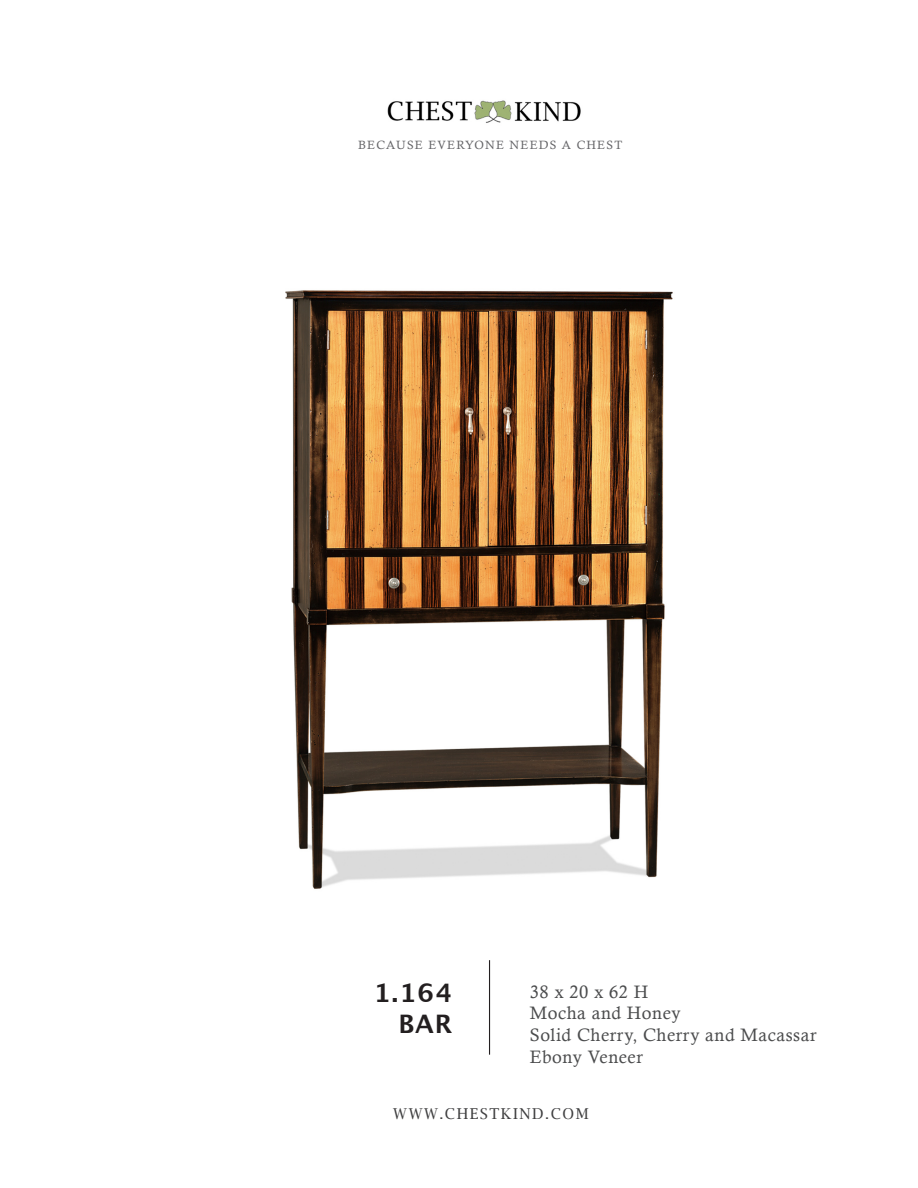
<style>
.page{position:relative;width:918px;height:1188px;background:#fff}
.page>*{position:absolute;margin:0;border:0;box-sizing:border-box;transform-origin:0 0}
.t1{font:700 25.5px "Lucida Grande";letter-spacing:.04em;color:#231f20}
.t2{font:18px/21.6px "Calisto";letter-spacing:.03em;color:#4b4c4d}
.t3{font:15px "Lucida Bright";letter-spacing:.1em;color:#3e3e3f}
.t4{font:12px "Calisto";letter-spacing:.1em;color:#636366}
</style>
<div class="page">
<hr style="left:489px;top:960px;width:1px;height:95px;background:#231f20">
<img style="left:387px;top:100px;width:194px;height:23px">
<img style="left:285px;top:290px;width:388px;height:599px">
<p class="t4" style="left:358px;top:138px;width:265px">BECAUSE EVERYONE NEEDS A CHEST</p>
<p class="t1" style="left:374px;top:972px;width:80px">1.164</p>
<p class="t1" style="left:398px;top:1003px;width:55px">BAR</p>
<p class="t2" style="left:530px;top:981px;width:120px">38 x 20 x 62 H</p>
<p class="t2" style="left:530px;top:1002px;width:152px">Mocha and Honey</p>
<p class="t2" style="left:530px;top:1024px;width:288px">Solid Cherry, Cherry and Macassar<br>Ebony Veneer</p>
<p class="t3" style="left:393px;top:1105px;width:197px">WWW.CHESTKIND.COM</p>
</div>
